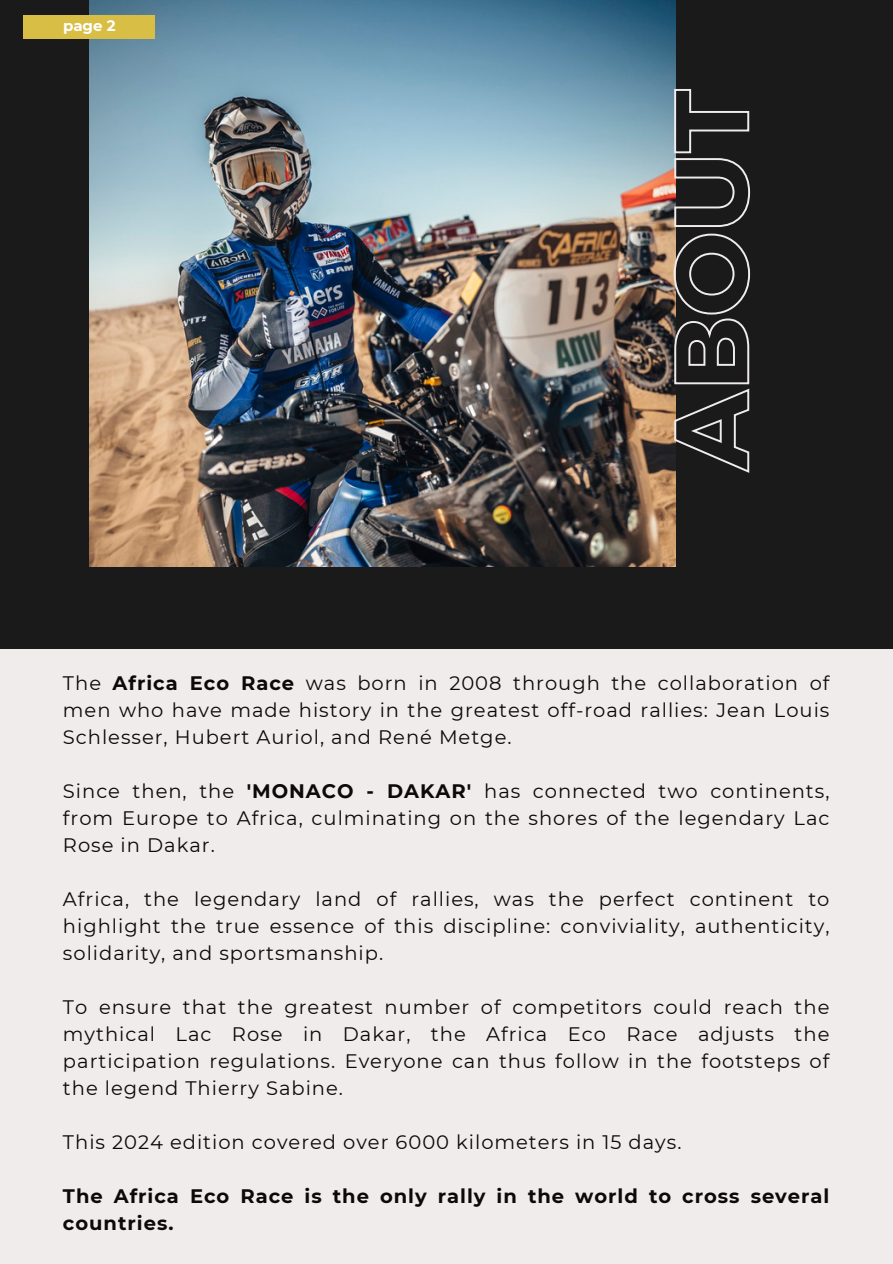
<style>
.page{position:relative;width:893px;height:1264px;background:#fff}
.page>*{position:absolute;margin:0;border:0;box-sizing:border-box;transform-origin:0 0}
.t1{font:19.5px/27px "Montserrat";letter-spacing:.05em;color:#0b0909;text-align:justify}
.t2{font:700 19.5px/27px "Montserrat";letter-spacing:.05em;color:#0b0909}
.t3{font:700 15px "Montserrat";color:#fff}
.s1{font-weight:700}
</style>
<div class="page">
<div style="left:0;top:0;width:892px;height:1263px;background:#efeceb"></div>
<div style="left:0;top:0;width:892px;height:648px;background:#1a1a1a"></div>
<img style="left:89px;top:0;width:586px;height:566px">
<svg style="left:672px;top:88px;width:79px;height:386px"></svg>
<div style="left:23px;top:15px;width:132px;height:23px;background:#d9be45"></div>
<h2 class="t3" style="left:63px;top:17px;width:54px">page 2</h2>
<h1 class="t1" style="left:63px;top:669px;width:768px">The <span class="s1">Africa Eco Race</span> was born in 2008 through the collaboration of men who have made history in the greatest off-road rallies: Jean Louis Schlesser, Hubert Auriol, and René Metge.</h1>
<h3 class="t1" style="left:63px;top:777px;width:768px">Since then, the <span class="s1">'MONACO - DAKAR'</span> has connected two continents, from Europe to Africa, culminating on the shores of the legendary Lac Rose in Dakar.</h3>
<h3 class="t1" style="left:63px;top:885px;width:768px">Africa, the legendary land of rallies, was the perfect continent to highlight the true essence of this discipline: conviviality, authenticity, solidarity, and sportsmanship.</h3>
<h3 class="t1" style="left:63px;top:993px;width:768px">To ensure that the greatest number of competitors could reach the mythical Lac Rose in Dakar, the Africa Eco Race adjusts the participation regulations. Everyone can thus follow in the footsteps of the legend Thierry Sabine.</h3>
<h3 class="t1" style="left:63px;top:1128px;width:620px">This 2024 edition covered over 6000 kilometers in 15 days.</h3>
<h3 class="t2" style="left:63px;top:1182px;width:768px">The Africa Eco Race is the only rally in the world to cross several countries.</h3>
</div>
